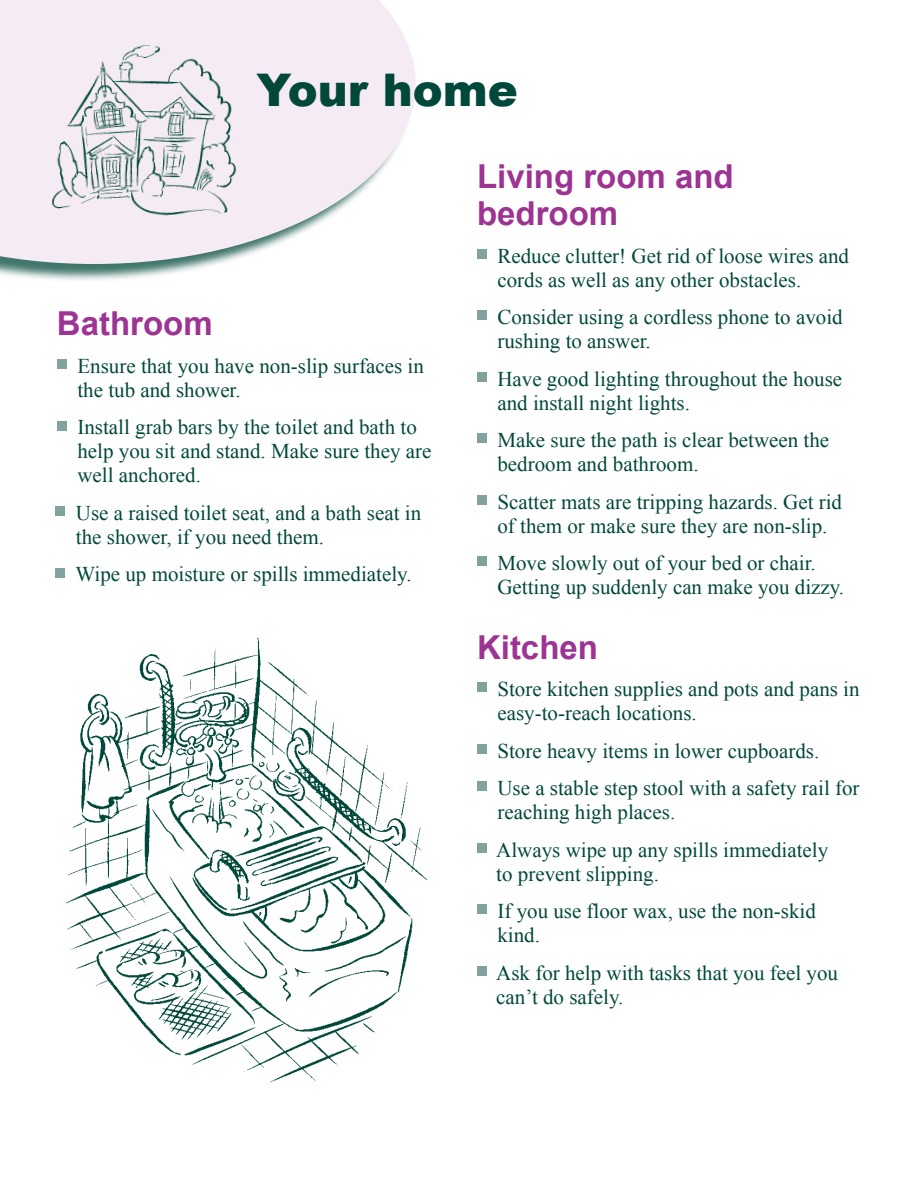
<style>
.page{position:relative;width:918px;height:1188px;background:#fff}
.page>*{position:absolute;margin:0;border:0;box-sizing:border-box;transform-origin:0 0}
.t1{font:900 45px "Arial";color:#00483a}
.t2{font:700 33px/37.5px "Arial";color:#9d3393}
.t3{font:21px/24px "Times New Roman";color:#00483a}
</style>
<div class="page">
<div style="left:57px;top:359px;width:10px;height:10px;background:#80a49d"></div>
<div style="left:57px;top:421px;width:10px;height:10px;background:#80a49d"></div>
<div style="left:56px;top:506px;width:9px;height:10px;background:#80a49d"></div>
<div style="left:56px;top:568px;width:9px;height:10px;background:#80a49d"></div>
<div style="left:477px;top:249px;width:10px;height:10px;background:#80a49d"></div>
<div style="left:477px;top:311px;width:10px;height:9px;background:#80a49d"></div>
<div style="left:477px;top:372px;width:10px;height:10px;background:#80a49d"></div>
<div style="left:477px;top:434px;width:10px;height:9px;background:#80a49d"></div>
<div style="left:477px;top:495px;width:10px;height:10px;background:#80a49d"></div>
<div style="left:477px;top:557px;width:10px;height:9px;background:#80a49d"></div>
<div style="left:477px;top:683px;width:10px;height:9px;background:#80a49d"></div>
<div style="left:477px;top:744px;width:10px;height:10px;background:#80a49d"></div>
<div style="left:477px;top:782px;width:10px;height:9px;background:#80a49d"></div>
<div style="left:477px;top:843px;width:10px;height:10px;background:#80a49d"></div>
<div style="left:477px;top:905px;width:10px;height:9px;background:#80a49d"></div>
<div style="left:477px;top:966px;width:10px;height:10px;background:#80a49d"></div>
<div style="left:0;top:0;width:413px;height:283px;background:#00483a;opacity:.75"></div>
<svg style="left:0;top:0;width:416px;height:264px;fill:#f5ebf4"></svg>
<img style="left:36px;top:39px;width:230px;height:189px">
<img style="left:66px;top:637px;width:362px;height:446px">
<h1 class="t1" style="left:256px;top:65px;width:263px">Your home</h1>
<h2 class="t2" style="left:57px;top:306px;width:157px">Bathroom</h2>
<p class="t3" style="left:77px;top:353px;width:348px">Ensure that you have non-slip surfaces in the tub and shower.</p>
<p class="t3" style="left:77px;top:415px;width:356px">Install grab bars by the toilet and bath to help you sit and stand. Make sure they are well anchored.</p>
<p class="t3" style="left:76px;top:500px;width:347px">Use a raised toilet seat, and a bath seat in the shower, if you need them.</p>
<p class="t3" style="left:76px;top:562px;width:338px">Wipe up moisture or spills immediately.</p>
<h2 class="t2" style="left:477px;top:158px;width:258px">Living room and bedroom</h2>
<p class="t3" style="left:497px;top:243px;width:353px">Reduce clutter! Get rid of loose wires and cords as well as any other obstacles.</p>
<p class="t3" style="left:497px;top:305px;width:347px">Consider using a cordless phone to avoid rushing to answer.</p>
<p class="t3" style="left:497px;top:366px;width:346px">Have good lighting throughout the house and install night lights.</p>
<p class="t3" style="left:497px;top:428px;width:333px">Make sure the path is clear between the bedroom and bathroom.</p>
<p class="t3" style="left:497px;top:489px;width:346px">Scatter mats are tripping hazards. Get rid of them or make sure they are non-slip.</p>
<p class="t3" style="left:497px;top:551px;width:348px">Move slowly out of your bed or chair.<br>Getting up suddenly can make you dizzy.</p>
<h2 class="t2" style="left:477px;top:629px;width:123px">Kitchen</h2>
<p class="t3" style="left:497px;top:677px;width:364px">Store kitchen supplies and pots and pans in easy-to-reach locations.</p>
<p class="t3" style="left:497px;top:731px;width:364px;line-height:37.5px">Store heavy items in lower cupboards.<br>Use a stable step stool with a safety rail for</p>
<p class="t3" style="left:496px;top:793px;width:333px;line-height:37.5px">reaching high places.<br>Always wipe up any spills immediately</p>
<p class="t3" style="left:496px;top:854px;width:321px;line-height:37.5px">to prevent slipping.<br>If you use floor wax, use the non-skid</p>
<p class="t3" style="left:496px;top:916px;width:343px;line-height:37.5px">kind.<br>Ask for help with tasks that you feel you</p>
<p class="t3" style="left:496px;top:984px;width:129px">can’t do safely.</p>
</div>
